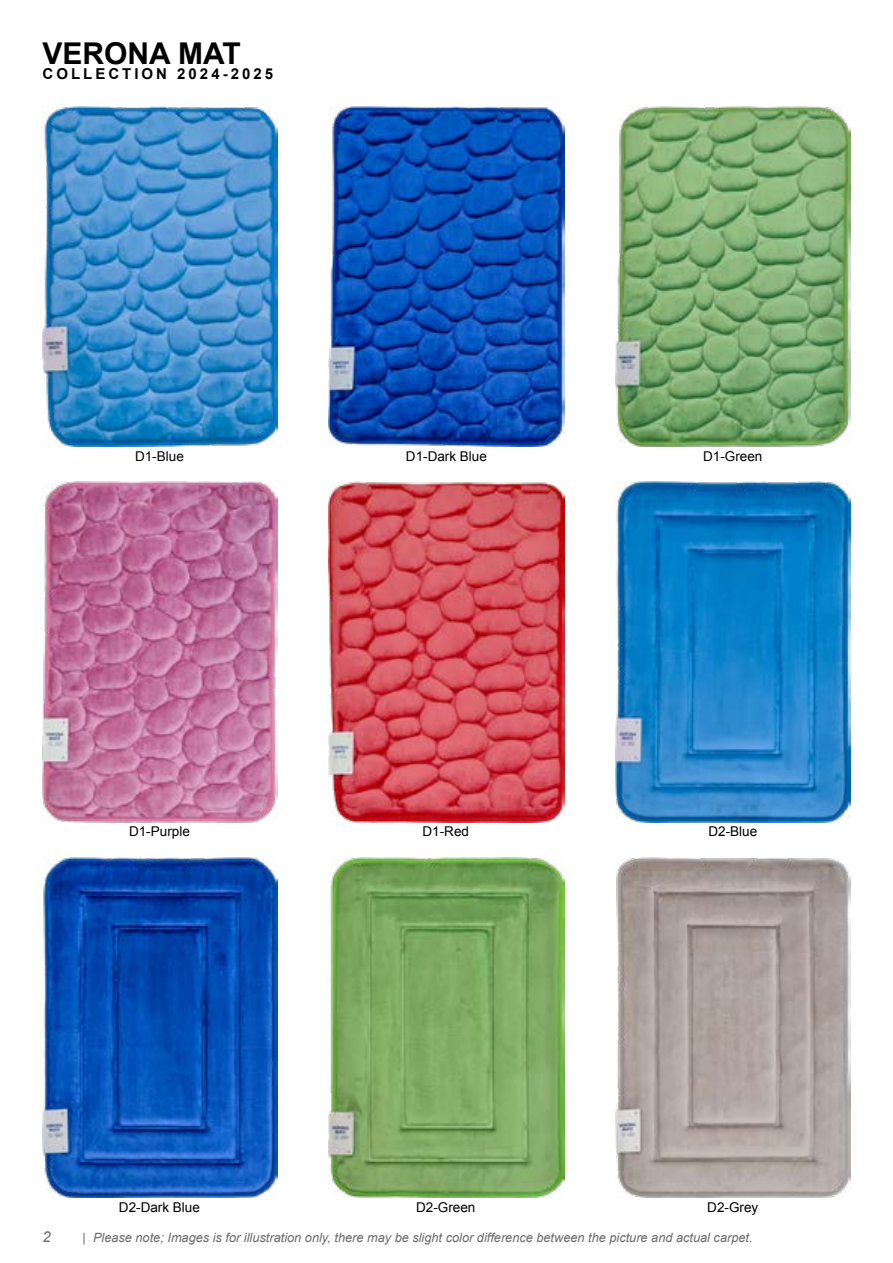
<style>
.page{position:relative;width:893px;height:1263px;background:#fff}
.page>*{position:absolute;margin:0;border:0;box-sizing:border-box;transform-origin:0 0}
.t1{font:700 30px "Arial";color:#000}
.t2{font:700 15px "Arial";letter-spacing:.2em;color:#000}
.t3{font:italic 15px "Arial";color:#6a6b6e}
.t4{font:13.5px "Arial";color:#000}
.t5{font:italic 12.75px "Arial";color:#6a6b6e}
</style>
<div class="page">
<img style="left:43px;top:858px;width:235px;height:340px">
<img style="left:329px;top:858px;width:235px;height:340px">
<img style="left:43px;top:482px;width:235px;height:340px">
<img style="left:329px;top:482px;width:235px;height:340px">
<img style="left:43px;top:106px;width:235px;height:340px">
<img style="left:329px;top:106px;width:235px;height:340px">
<img style="left:615px;top:106px;width:235px;height:340px">
<img style="left:615px;top:482px;width:235px;height:340px">
<img style="left:615px;top:858px;width:235px;height:340px">
<h1 class="t1" style="left:43px;top:34px;width:200px">VERONA MAT</h1>
<p class="t2" style="left:43px;top:64px;width:232px">COLLECTION 2024-2025</p>
<p class="t4" style="left:135px;top:447px;width:50px">D1-Blue</p>
<p class="t4" style="left:406px;top:447px;width:83px">D1-Dark Blue</p>
<p class="t4" style="left:703px;top:447px;width:61px">D1-Green</p>
<p class="t4" style="left:129px;top:823px;width:62px">D1-Purple</p>
<p class="t4" style="left:422px;top:823px;width:48px">D1-Red</p>
<p class="t4" style="left:119px;top:1198px;width:83px">D2-Dark Blue</p>
<p class="t4" style="left:416px;top:1198px;width:61px">D2-Green</p>
<p class="t4" style="left:708px;top:823px;width:50px">D2-Blue</p>
<p class="t4" style="left:707px;top:1198px;width:53px">D2-Grey</p>
<p class="t3" style="left:43px;top:1227px;width:10px">2</p>
<p class="t5" style="left:83px;top:1229px;width:671px">| Please note; Images is for illustration only, there may be slight color difference between the picture and actual carpet.</p>
</div>
